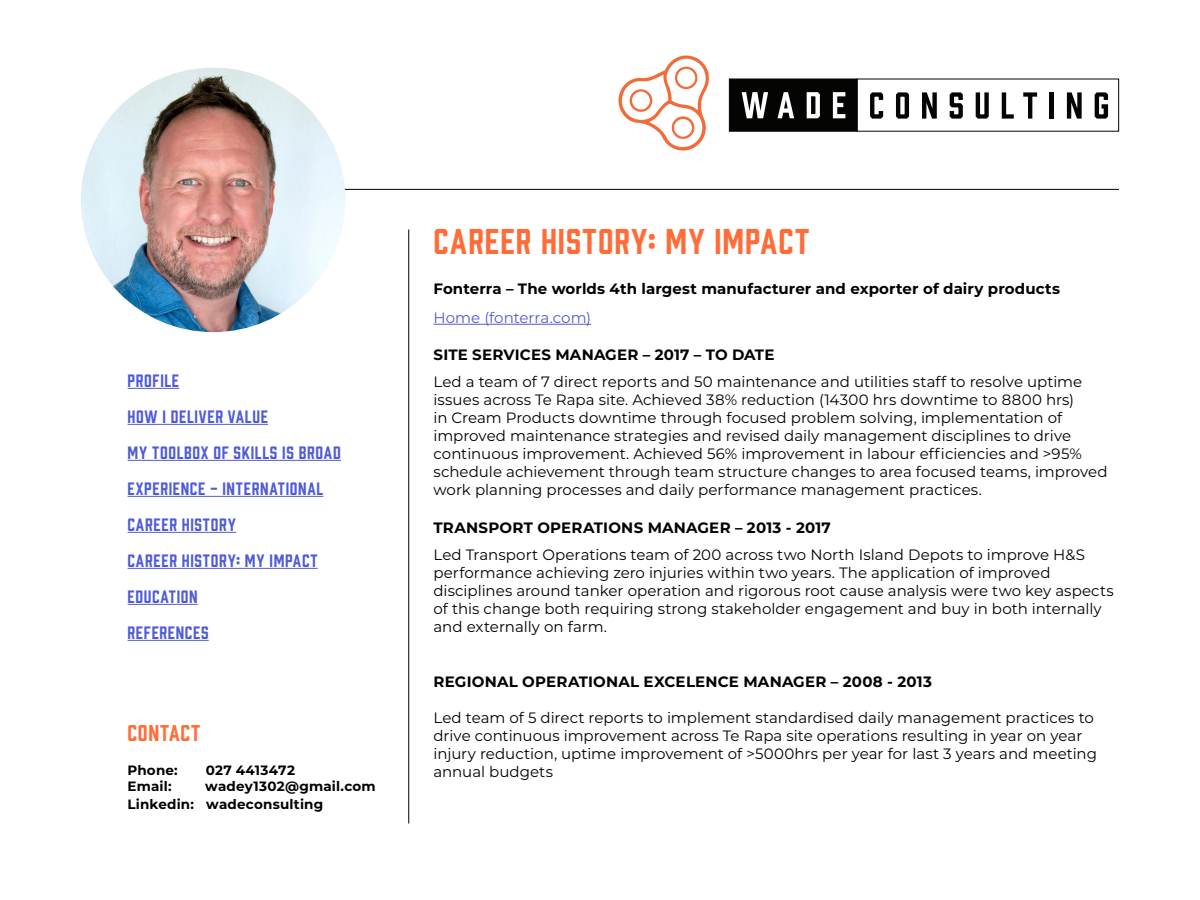
<style>
.page{position:relative;width:1200px;height:900px;background:#fff}
.page>*{position:absolute;margin:0;border:0;box-sizing:border-box;transform-origin:0 0}
.H3__Categories{font:33px "Prohibition";letter-spacing:.035em;color:#ff6c37}
.t1{font:21px "Prohibition";letter-spacing:.035em;color:#ff6c37}
.t2{font:16.5px/36px "Prohibition";letter-spacing:.04em;color:#4f5cd6}
.Body_text{font:15px/18px "Montserrat";color:#000}
.Body_text-2{font:700 15px "Montserrat";letter-spacing:.01em;color:#000}
.Body_text-3{font:15px "Montserrat";letter-spacing:.005em;color:#4f5cd6}
.t3{font:700 13.5px/18px "Montserrat";letter-spacing:.015em;color:#000}
.s1{font-weight:700}
</style>
<div class="page">
<hr style="left:326px;top:189px;width:793px;height:1px;background:#000">
<hr style="left:408px;top:230px;width:1px;height:594px;background:#000">
<hr style="left:128px;top:388px;width:51px;height:1px;background:#4f5cd6">
<hr style="left:128px;top:424px;width:140px;height:1px;background:#4f5cd6">
<hr style="left:128px;top:460px;width:213px;height:1px;background:#4f5cd6">
<hr style="left:128px;top:496px;width:195px;height:1px;background:#4f5cd6">
<hr style="left:128px;top:532px;width:108px;height:1px;background:#4f5cd6">
<hr style="left:128px;top:568px;width:190px;height:1px;background:#4f5cd6">
<hr style="left:128px;top:604px;width:70px;height:1px;background:#4f5cd6">
<hr style="left:128px;top:640px;width:81px;height:1px;background:#4f5cd6">
<img style="left:81px;top:68px;width:264px;height:264px;border-radius:131px">
<svg style="left:870px;top:92px;width:13px;height:27px"></svg>
<svg style="left:896px;top:92px;width:13px;height:27px"></svg>
<svg style="left:922px;top:92px;width:15px;height:27px"></svg>
<svg style="left:950px;top:92px;width:13px;height:27px"></svg>
<svg style="left:976px;top:92px;width:13px;height:27px"></svg>
<svg style="left:1002px;top:92px;width:12px;height:27px"></svg>
<svg style="left:1023px;top:92px;width:14px;height:27px"></svg>
<hr style="left:1050px;top:92px;width:4px;height:27px;background:#040503">
<svg style="left:1067px;top:92px;width:15px;height:27px"></svg>
<svg style="left:1095px;top:92px;width:13px;height:27px"></svg>
<div style="left:729px;top:79px;width:128px;height:52px;background:#040503"></div>
<svg style="left:742px;top:92px;width:26px;height:26px"></svg>
<svg style="left:778px;top:92px;width:16px;height:26px"></svg>
<svg style="left:807px;top:92px;width:13px;height:26px"></svg>
<svg style="left:833px;top:92px;width:12px;height:26px"></svg>
<svg style="left:618px;top:55px;width:91px;height:96px"></svg>
<hr style="left:434px;top:324px;width:157px;height:1px;background:#4f5cd6">
<p class="t2" style="left:128px;top:361px;width:215px">PROFILE<br>HOW I DELIVER VALUE<br>MY TOOLBOX OF SKILLS IS BROAD<br>EXPERIENCE - INTERNATIONAL<br>CAREER HISTORY<br>CAREER HISTORY: MY IMPACT<br>EDUCATION<br>REFERENCES</p>
<h2 class="t1" style="left:128px;top:718px;width:74px">CONTACT</h2>
<p class="t3" style="left:128px;top:760px;width:52px">Phone:</p>
<p class="t3" style="left:206px;top:760px;width:91px">027 4413472</p>
<p class="t3" style="left:128px;top:777px;width:46px">Email:</p>
<p class="t3" style="left:128px;top:777px;width:250px;text-indent:78px">wadey1302@gmail.com<br>Linkedin: wadeconsulting</p>
<p class="H3__Categories" style="left:434px;top:219px;width:377px">CAREER HISTORY: MY IMPACT</p>
<p class="Body_text-2" style="left:434px;top:278px;width:628px">Fonterra – The worlds 4th largest manufacturer and exporter of dairy products</p>
<p class="Body_text-3" style="left:434px;top:307px;width:159px">Home (fonterra.com)</p>
<p class="Body_text" style="left:434px;top:341px;width:650px;line-height:27px"><span class="s1">SITE SERVICES MANAGER – 2017 – TO DATE<br></span>Led a team of 7 direct reports and 50 maintenance and utilities staff to resolve uptime</p>
<p class="Body_text" style="left:434px;top:390px;width:676px">issues across Te Rapa site. Achieved 38% reduction (14300 hrs downtime to 8800 hrs)<br>in Cream Products downtime through focused problem solving, implementation of improved maintenance strategies and revised daily management disciplines to drive continuous improvement. Achieved 56% improvement in labour efficiencies and &gt;95% schedule achievement through team structure changes to area focused teams, improved work planning processes and daily performance management practices.</p>
<p class="Body_text" style="left:434px;top:513px;width:653px;line-height:27px"><span class="s1">TRANSPORT OPERATIONS MANAGER – 2013 - 2017<br></span>Led Transport Operations team of 200 across two North Island Depots to improve H&amp;S</p>
<p class="Body_text" style="left:434px;top:563px;width:682px">performance achieving zero injuries within two years. The application of improved disciplines around tanker operation and rigorous root cause analysis were two key aspects of this change both requiring strong stakeholder engagement and buy in both internally and externally on farm.</p>
<p class="Body_text-2" style="left:434px;top:671px;width:500px">REGIONAL OPERATIONAL EXCELENCE MANAGER – 2008 - 2013</p>
<p class="Body_text" style="left:434px;top:708px;width:665px">Led team of 5 direct reports to implement standardised daily management practices to drive continuous improvement across Te Rapa site operations resulting in year on year injury reduction, uptime improvement of &gt;5000hrs per year for last 3 years and meeting annual budgets</p>
</div>
